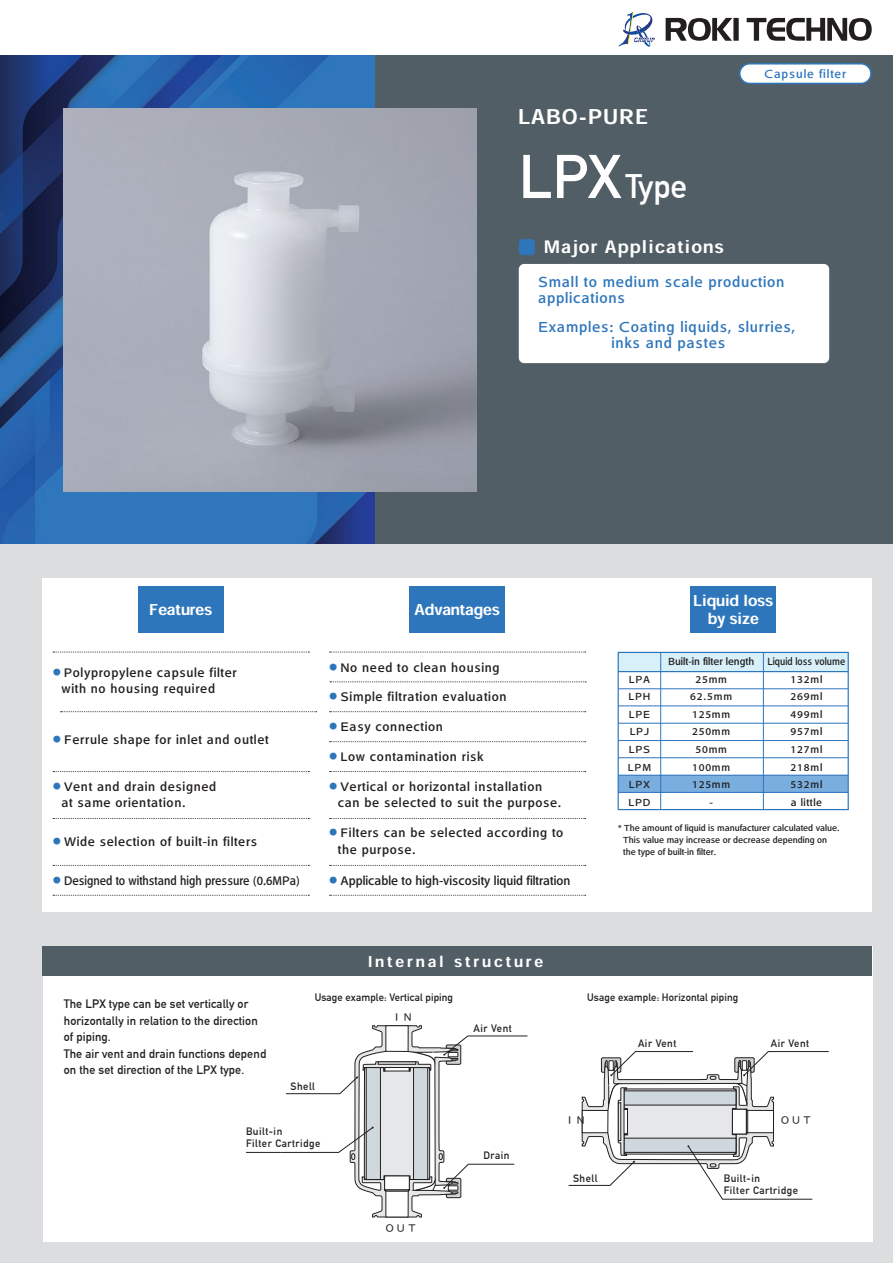
<style>
.page{position:relative;width:893px;height:1263px;background:#fff}
.page>*{position:absolute;margin:0;border:0;box-sizing:border-box;transform-origin:0 0}
.t1{font:700 33.3px "DIN Alternate";color:#fff}
.t2{font:20.25px "Heisei Kaku Go Std W7";letter-spacing:.05em;color:#fff}
.t3{font:16.95px "Heisei Kaku Go Std W7";letter-spacing:.075em;color:#fff}
.t4{font:14.85px/16.5px "Heisei Kaku Go Std W5";letter-spacing:.05em;color:#2e76bc}
.t5{font:14.85px/18px "Heisei Kaku Go Std W7";color:#fff;text-align:center}
.t6{font:14.85px "Heisei Kaku Go Std W7";letter-spacing:.2em;color:#fff}
.t7{font:12.75px/16.5px "Heisei Kaku Go Std W5";letter-spacing:.05em;color:#231f20}
.t8{font:12.75px "Heisei Kaku Go Std W5";color:#231f20}
.t9{font:12.75px "Heisei Kaku Go Std W5";color:#231f20;scale:.9 1}
.t10{font:700 12px/16.5px "DIN Alternate";letter-spacing:.01em;color:#231f20}
.t11{font:12px "Heisei Kaku Go Std W5";letter-spacing:.075em;color:#2e76bc}
.t12{font:10.5px/17.5px "Heisei Kaku Go Std W5";letter-spacing:.075em;color:#231f20}
.t13{font:700 10.5px/12px "DIN Alternate";letter-spacing:.05em;color:#231f20}
.t14{font:10.5px/17.5px "Heisei Kaku Go Std W5";letter-spacing:.075em;color:#231f20;text-align:center;scale:.9 1}
.t15{font:700 10.5px "DIN Alternate";letter-spacing:.01em;color:#231f20}
.t16{font:9px/12px "Heisei Kaku Go Std W5";color:#231f20}
.s1{font-size:60.6px}
</style>
<div class="page">
<div style="left:374px;top:55px;width:519px;height:489px;background:#525e65"></div>
<img style="left:0;top:55px;width:374px;height:489px">
<img style="left:164px;top:491px;width:210px;height:53px">
<div style="left:0;top:544px;width:893px;height:719px;background:#dcdddf"></div>
<div style="left:519px;top:239px;width:16px;height:16px;background:#2e76bc;border-radius:4px"></div>
<div style="left:43px;top:946px;width:829px;height:296px;background:#fff"></div>
<div style="left:43px;top:946px;width:829px;height:30px;background:#525e65"></div>
<div style="left:519px;top:264px;width:310px;height:99px;background:#fff;border-radius:5px"></div>
<div style="left:43px;top:578px;width:829px;height:334px;background:#fff"></div>
<svg style="left:53px;top:818px;width:256px;height:1px"></svg>
<svg style="left:53px;top:865px;width:256px;height:1px"></svg>
<svg style="left:61px;top:711px;width:256px;height:1px"></svg>
<svg style="left:53px;top:652px;width:256px;height:1px"></svg>
<svg style="left:53px;top:771px;width:256px;height:1px"></svg>
<svg style="left:53px;top:895px;width:256px;height:1px"></svg>
<svg style="left:330px;top:818px;width:256px;height:1px"></svg>
<svg style="left:330px;top:865px;width:256px;height:1px"></svg>
<svg style="left:330px;top:895px;width:256px;height:1px"></svg>
<svg style="left:330px;top:711px;width:256px;height:1px"></svg>
<svg style="left:330px;top:652px;width:256px;height:1px"></svg>
<svg style="left:330px;top:681px;width:256px;height:1px"></svg>
<svg style="left:330px;top:771px;width:256px;height:1px"></svg>
<svg style="left:330px;top:741px;width:256px;height:1px"></svg>
<svg style="left:280px;top:1025px;width:248px;height:193px"></svg>
<img style="left:64px;top:108px;width:412px;height:383px">
<div style="left:618px;top:775px;width:230px;height:17px;background:#79aede"></div>
<div style="left:618px;top:652px;width:230px;height:19px;background:#d8f0fa"></div>
<hr style="left:618px;top:740px;width:230px;height:1px;background:#2e76bc">
<hr style="left:618px;top:757px;width:230px;height:1px;background:#2e76bc">
<hr style="left:618px;top:775px;width:230px;height:1px;background:#2e76bc">
<hr style="left:618px;top:792px;width:230px;height:1px;background:#2e76bc">
<hr style="left:618px;top:723px;width:230px;height:1px;background:#2e76bc">
<hr style="left:618px;top:706px;width:230px;height:1px;background:#2e76bc">
<hr style="left:618px;top:688px;width:230px;height:1px;background:#2e76bc">
<hr style="left:618px;top:671px;width:230px;height:1px;background:#2e76bc">
<hr style="left:660px;top:652px;width:1px;height:157px;background:#2e76bc">
<hr style="left:763px;top:653px;width:1px;height:157px;background:#2e76bc">
<div style="left:618px;top:652px;width:231px;height:158px;border:1px solid #2e76bc"></div>
<div style="left:740px;top:64px;width:131px;height:19px;background:#fff;border-radius:10px"></div>
<div style="left:739px;top:63px;width:133px;height:21px;border:2px solid #2e76bc;border-radius:10px"></div>
<div style="left:138px;top:586px;width:85px;height:47px;background:#2e76bc"></div>
<div style="left:410px;top:586px;width:95px;height:47px;background:#2e76bc"></div>
<div style="left:691px;top:586px;width:85px;height:46px;background:#2e76bc"></div>
<hr style="left:246px;top:1152px;width:35px;height:1px;background:#231f20">
<svg style="left:568px;top:1051px;width:261px;height:149px"></svg>
<svg style="left:619px;top:12px;width:36px;height:35px"></svg>
<svg style="left:666px;top:18px;width:66px;height:23px"></svg>
<div style="left:733px;top:18px;width:6px;height:23px;background:#231f20"></div>
<svg style="left:747px;top:18px;width:125px;height:23px"></svg>
<h2 class="t2" style="left:518px;top:104px;width:132px">LABO-PURE</h2>
<h1 class="t1" style="left:519px;top:161px;width:170px"><span class="s1">LPX</span>Type</h1>
<h3 class="t3" style="left:544px;top:237px;width:181px">Major Applications</h3>
<p class="t11" style="left:764px;top:66px;width:83px">Capsule filter</p>
<p class="t4" style="left:538px;top:273px;width:248px">Small to medium scale production applications</p>
<p class="t4" style="left:538px;top:318px;width:259px;text-align:center">Examples: Coating liquids, slurries, inks and pastes</p>
<p class="t5" style="left:149px;top:601px;width:65px">Features</p>
<p class="t5" style="left:415px;top:601px;width:87px">Advantages</p>
<p class="t5" style="left:693px;top:592px;width:82px">Liquid loss by size</p>
<p class="t7" style="left:62px;top:664px;width:177px;text-indent:-8px"><sup>●</sup> Polypropylene capsule filter with no housing required</p>
<p class="t7" style="left:53px;top:731px;width:217px"><sup>●</sup> Ferrule shape for inlet and outlet</p>
<p class="t7" style="left:62px;top:778px;width:156px;text-indent:-8px"><sup>●</sup> Vent and drain designed at same orientation.</p>
<p class="t7" style="left:53px;top:833px;width:206px"><sup>●</sup> Wide selection of built-in filters</p>
<p class="t9" style="left:53px;top:873px;width:276px"><sup>●</sup> Designed to withstand high pressure (0.6MPa)</p>
<p class="t7" style="left:330px;top:659px;width:172px"><sup>●</sup> No need to clean housing</p>
<p class="t7" style="left:330px;top:688px;width:178px"><sup>●</sup> Simple filtration evaluation</p>
<p class="t7" style="left:330px;top:718px;width:115px"><sup>●</sup> Easy connection</p>
<p class="t7" style="left:330px;top:748px;width:155px"><sup>●</sup> Low contamination risk</p>
<p class="t7" style="left:338px;top:778px;width:225px;text-indent:-8px"><sup>●</sup> Vertical or horizontal installation can be selected to suit the purpose.</p>
<p class="t7" style="left:338px;top:824px;width:227px;text-indent:-8px"><sup>●</sup> Filters can be selected according to the purpose.</p>
<p class="t8" style="left:330px;top:873px;width:242px"><sup>●</sup> Applicable to high-viscosity liquid filtration</p>
<p class="t12" style="left:668px;top:653px;width:88px;text-align:center">Built-in filter length<br>25mm<br>62.5mm<br>125mm<br>250mm<br>50mm<br>100mm<br>125mm<br>-</p>
<p class="t14" style="left:768px;top:653px;width:88px">Liquid loss volume<br>132ml<br>269ml<br>499ml<br>957ml<br>127ml<br>218ml<br>532ml<br>a little</p>
<p class="t16" style="left:623px;top:822px;width:218px;text-indent:-5px">* The amount of liquid is manufacturer calculated value.<br>This value may increase or decrease depending on the type of built-in filter.</p>
<p class="t12" style="left:628px;top:670px;width:25px">LPA<br>LPH<br>LPE<br>LPJ<br>LPS<br>LPM<br>LPX<br>LPD</p>
<p class="t10" style="left:64px;top:995px;width:204px">The LPX type can be set vertically or horizontally in relation to the direction of piping.<br>The air vent and drain functions depend on the set direction of the LPX type.</p>
<p class="t6" style="left:368px;top:953px;width:177px">Internal structure</p>
<p class="t15" style="left:315px;top:989px;width:140px">Usage example: Vertical piping</p>
<p class="t13" style="left:291px;top:1079px;width:26px">Shell</p>
<p class="t12" style="left:391px;top:1008px;width:23px">ＩＮ</p>
<p class="t13" style="left:473px;top:1021px;width:40px">Air Vent</p>
<p class="t15" style="left:587px;top:989px;width:152px">Usage example: Horizontal piping</p>
<p class="t13" style="left:638px;top:1036px;width:40px">Air Vent</p>
<p class="t13" style="left:771px;top:1036px;width:40px">Air Vent</p>
<p class="t13" style="left:246px;top:1125px;width:76px">Built-in<br>Filter Cartridge</p>
<p class="t12" style="left:385px;top:1219px;width:34px">ＯＵＴ</p>
<p class="t13" style="left:483px;top:1149px;width:28px">Drain</p>
<p class="t12" style="left:564px;top:1112px;width:23px">ＩＮ</p>
<p class="t12" style="left:780px;top:1112px;width:34px">ＯＵＴ</p>
<p class="t13" style="left:573px;top:1172px;width:26px">Shell</p>
<p class="t13" style="left:724px;top:1172px;width:76px">Built-in<br>Filter Cartridge</p>
</div>
